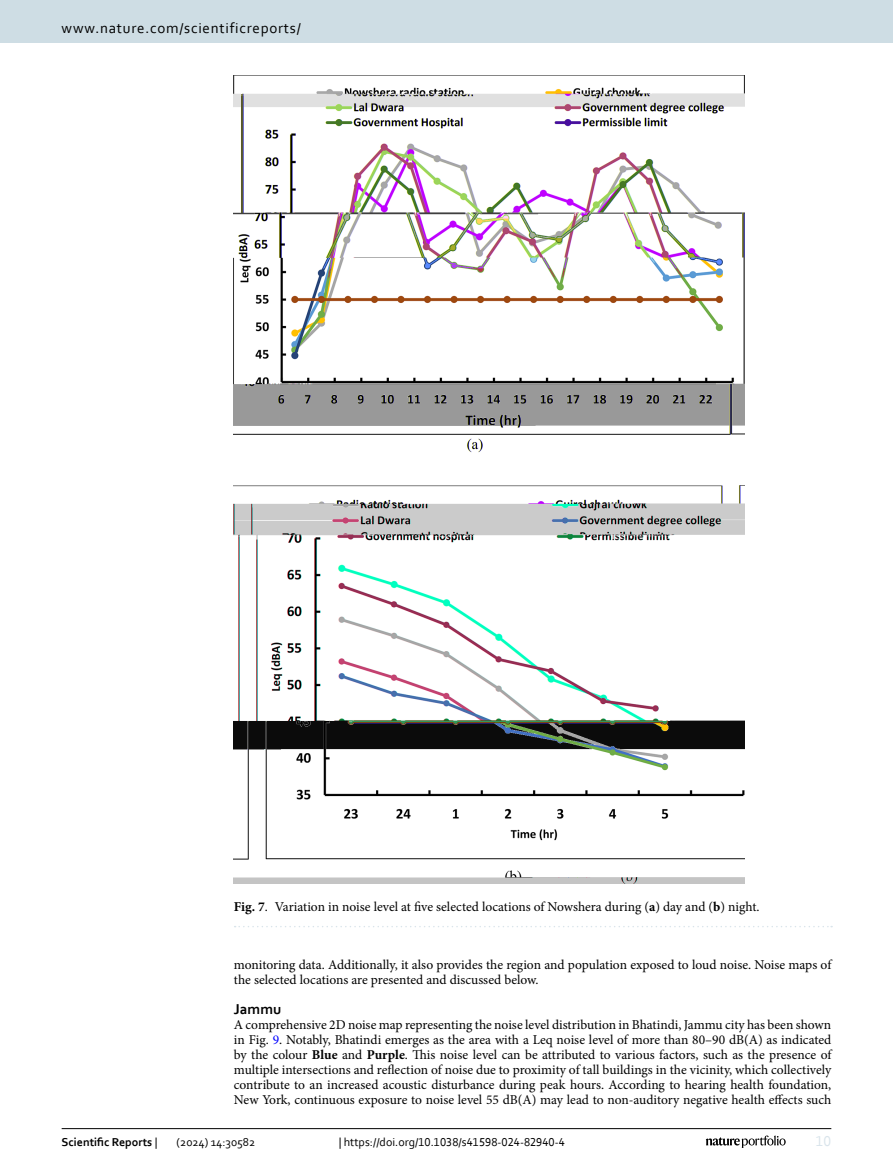
<style>
.page{position:relative;width:893px;height:1174px;background:#fff}
.page>*{position:absolute;margin:0;border:0;box-sizing:border-box;transform-origin:0 0}
.t1{font:15px "Corbel";letter-spacing:.05em;color:#000}
.t2{font:700 15px "Corbel";color:#000}
.t3{font:15px "Corbel";color:#d9e4eb}
.t4{font:13.5px/15px "Minion Pro";color:#000}
.t5{font:12px "Corbel";color:#000}
.t6{font:700 12px "Corbel";color:#000}
.s1{font-weight:700}
.s2{color:#00f}
.s3{font-weight:400}
</style>
<div class="page">
<img style="left:234px;top:76px;width:510px;height:807px">
<svg style="left:235px;top:926px;width:597px;height:1px"></svg>
<hr style="left:62px;top:1128px;width:769px;height:1px;background:#000">
<svg style="left:706px;top:1135px;width:80px;height:12px"></svg>
<div style="left:0;top:0;width:893px;height:43px;background:#cedde4"></div>
<p class="t1" style="left:62px;top:18px;width:241px">www.nature.com/scientificreports/</p>
<p class="t4" style="left:234px;top:899px;width:527px"><span class="s1">Fig. 7</span>. Variation in noise level at five selected locations of Nowshera during (<span class="s1">a</span>) day and (<span class="s1">b</span>) night.</p>
<p class="t4" style="left:234px;top:957px;width:599px">monitoring data. Additionally, it also provides the region and population exposed to loud noise. Noise maps of the selected locations are presented and discussed below.</p>
<p class="t2" style="left:234px;top:1000px;width:49px">Jammu</p>
<p class="t4" style="left:234px;top:1017px;width:599px;text-align:justify">A comprehensive 2D noise map representing the noise level distribution in Bhatindi, Jammu city has been shown in Fig. <span class="s2">9</span>. Notably, Bhatindi emerges as the area with a Leq noise level of more than 80–90 dB(A) as indicated by the colour <span class="s1">Blue</span> and <span class="s1">Purple</span>. This noise level can be attributed to various factors, such as the presence of multiple intersections and reflection of noise due to proximity of tall buildings in the vicinity, which collectively contribute to an increased acoustic disturbance during peak hours. According to hearing health foundation, New York, continuous exposure to noise level 55 dB(A) may lead to non-auditory negative health effects such</p>
<p class="t6" style="left:62px;top:1134px;width:97px">Scientific Reports <span class="s3">|</span></p>
<p class="t5" style="left:177px;top:1134px;width:80px">(2024) 14:30582</p>
<p class="t5" style="left:339px;top:1134px;width:228px">| https://doi.org/10.1038/s41598-024-82940-4</p>
<p class="t3" style="left:816px;top:1132px;width:17px">10</p>
</div>
